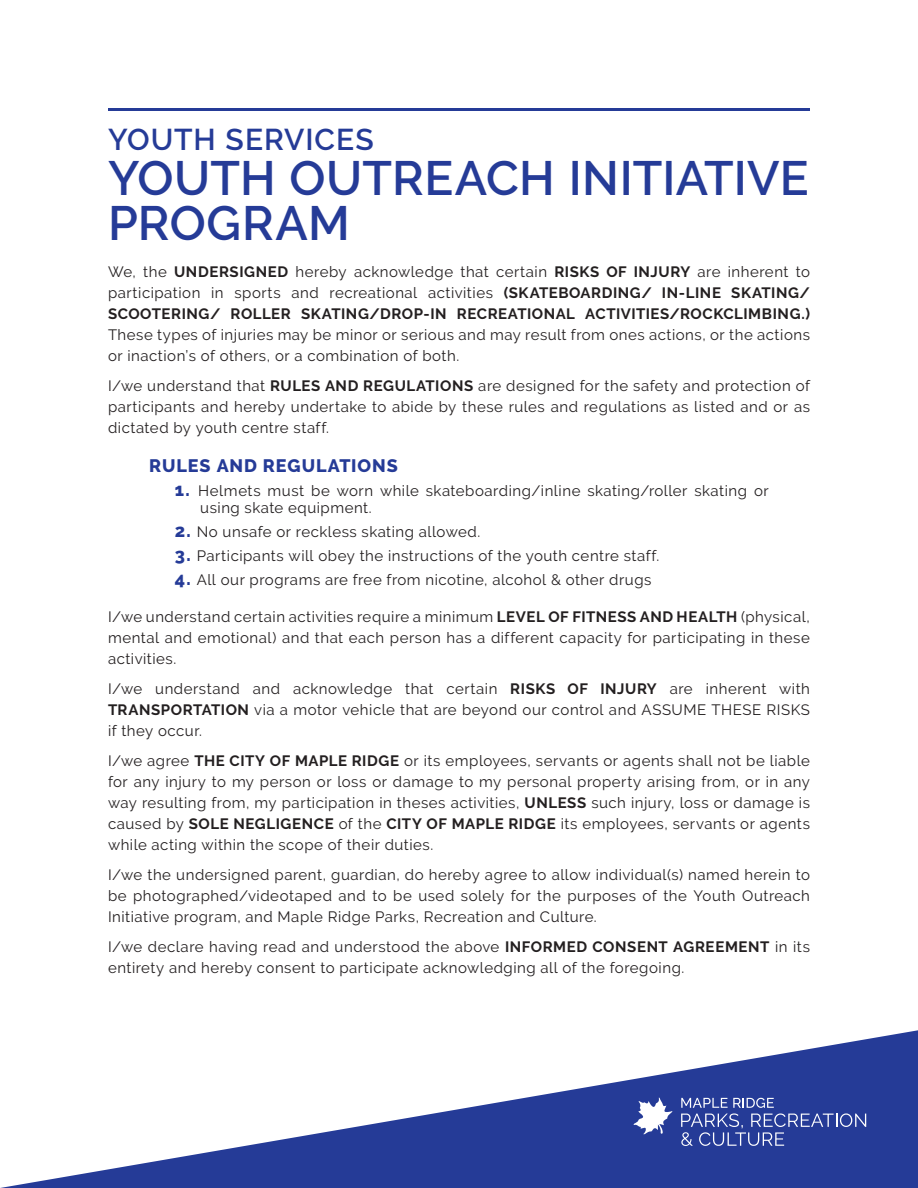
<style>
.page{position:relative;width:918px;height:1188px;background:#fff}
.page>*{position:absolute;margin:0;border:0;box-sizing:border-box;transform-origin:0 0}
.t1{font:600 48px/45px "Raleway";letter-spacing:.005em;color:#253b97}
.t2{font:600 30px "Raleway";letter-spacing:.03em;color:#253b97}
.t3{font:800 18px "Raleway";letter-spacing:.055em;color:#253b97}
.t4{font:15px/21px "Raleway";letter-spacing:.035em;color:#231f20;text-align:justify}
.s1{font-weight:700}
.s2{font-weight:800;font-size:18px;color:#253b97}
</style>
<div class="page">
<svg style="left:0;top:1030px;width:918px;height:158px"></svg>
<svg style="left:681px;top:1098px;width:185px;height:48px;background:#4255a5"></svg>
<svg style="left:634px;top:1098px;width:38px;height:36px"></svg>
<hr style="left:108px;top:108px;width:702px;height:3px;background:#253b97">
<p class="t2" style="left:108px;top:122px;width:267px">YOUTH SERVICES</p>
<p class="t1" style="left:108px;top:155px;width:702px">YOUTH OUTREACH INITIATIVE<br>PROGRAM</p>
<p class="t4" style="left:108px;top:261px;width:704px">We, the <span class="s1">UNDERSIGNED</span> hereby acknowledge that certain <span class="s1">RISKS OF INJURY</span> are inherent to participation in sports and recreational activities <span class="s1">(SKATEBOARDING/ IN-LINE SKATING/ SCOOTERING/ ROLLER SKATING/DROP-IN RECREATIONAL ACTIVITIES/ROCKCLIMBING.)<br></span>These types of injuries may be minor or serious and may result from ones actions, or the actions or inaction’s of others, or a combination of both.</p>
<p class="t4" style="left:108px;top:375px;width:704px">I/we understand that <span class="s1">RULES AND REGULATIONS</span> are designed for the safety and protection of participants and hereby undertake to abide by these rules and regulations as listed and or as dictated by youth centre staff.</p>
<p class="t3" style="left:149px;top:456px;width:250px">RULES AND REGULATIONS</p>
<p class="t4" style="left:200px;top:483px;width:570px;line-height:16.5px;text-indent:-25px"><span class="s2">1.</span> Helmets must be worn while skateboarding/inline skating/roller skating or using skate equipment.</p>
<p class="t4" style="left:175px;top:521px;width:307px"><span class="s2">2.</span> No unsafe or reckless skating allowed.</p>
<p class="t4" style="left:175px;top:545px;width:486px"><span class="s2">3.</span> Participants will obey the instructions of the youth centre staff.</p>
<p class="t4" style="left:175px;top:569px;width:478px"><span class="s2">4.</span> All our programs are free from nicotine, alcohol &amp; other drugs</p>
<p class="t4" style="left:108px;top:606px;width:703px">I/we understand certain activities require a minimum <span class="s1">LEVEL OF FITNESS AND HEALTH</span> (physical, mental and emotional) and that each person has a different capacity for participating in these activities.</p>
<p class="t4" style="left:108px;top:678px;width:704px">I/we understand and acknowledge that certain <span class="s1">RISKS OF INJURY</span> are inherent with <span class="s1">TRANSPORTATION</span> via a motor vehicle that are beyond our control and ASSUME THESE RISKS if they occur.</p>
<p class="t4" style="left:108px;top:750px;width:704px">I/we agree <span class="s1">THE CITY OF MAPLE RIDGE</span> or its employees, servants or agents shall not be liable for any injury to my person or loss or damage to my personal property arising from, or in any way resulting from, my participation in theses activities, <span class="s1">UNLESS</span> such injury, loss or damage is caused by <span class="s1">SOLE NEGLIGENCE</span> of the <span class="s1">CITY OF MAPLE RIDGE</span> its employees, servants or agents while acting within the scope of their duties.</p>
<p class="t4" style="left:108px;top:864px;width:703px">I/we the undersigned parent, guardian, do hereby agree to allow individual(s) named herein to be photographed/videotaped and to be used solely for the purposes of the Youth Outreach Initiative program, and Maple Ridge Parks, Recreation and Culture.</p>
<p class="t4" style="left:108px;top:936px;width:703px">I/we declare having read and understood the above <span class="s1">INFORMED CONSENT AGREEMENT</span> in its entirety and hereby consent to participate acknowledging all of the foregoing.</p>
</div>
